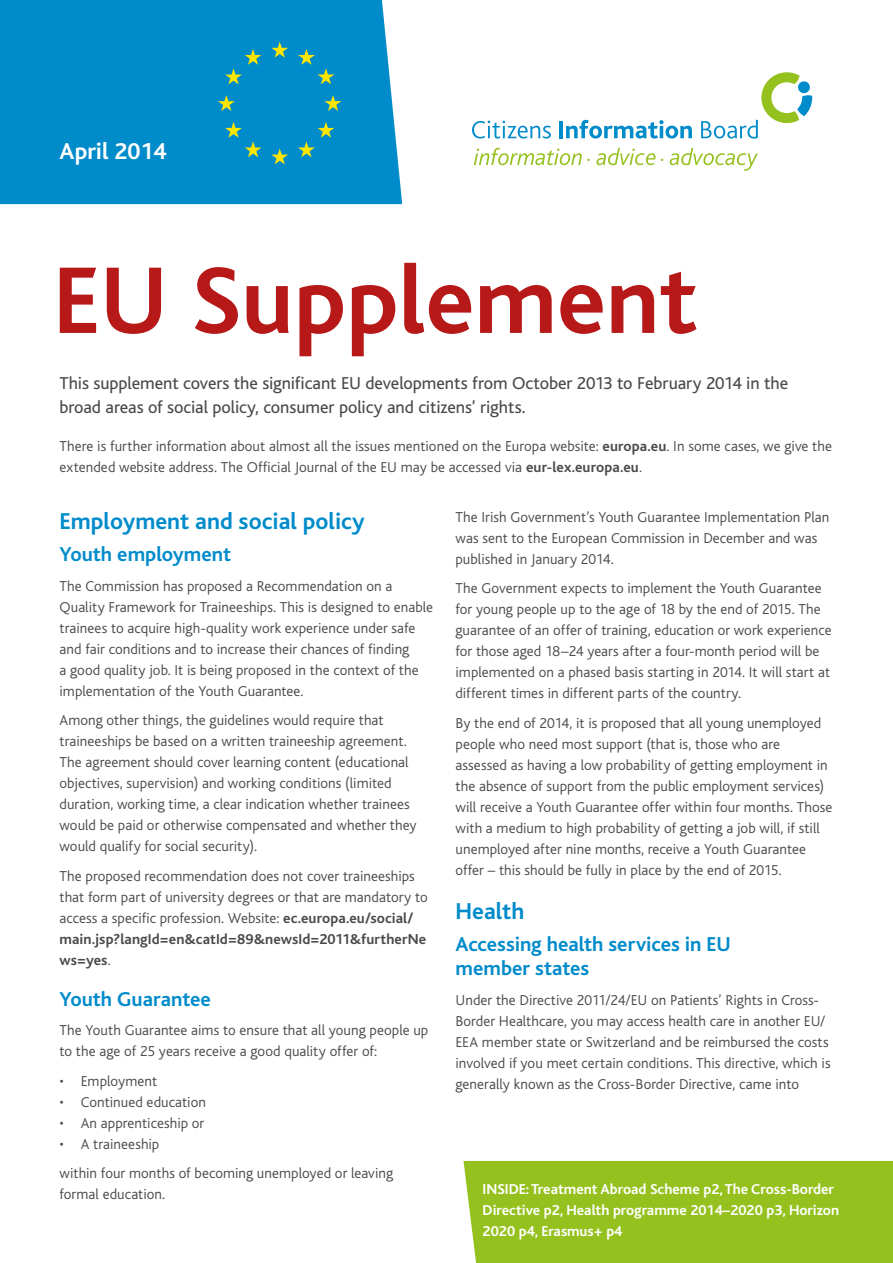
<style>
.page{position:relative;width:893px;height:1263px;background:#fff}
.page>*{position:absolute;margin:0;border:0;box-sizing:border-box;transform-origin:0 0}
.Doc_Header{font:700 99px "Bliss";color:#b71918}
.Blue_headline{font:700 24px "Bliss";color:#008bcb}
.t1{font:700 24px "Bliss";color:#fff}
.blue_subheadline{font:700 21px/24px "Bliss";color:#008bcb}
.opening_paragraph{font:18px/24px "Bliss";letter-spacing:-.005em;color:#4a4a49}
.Body_Copy{font:300 15px/21px "Bliss";letter-spacing:.005em;color:#4a4a49}
.bullets{font:300 15px/21px "Bliss";letter-spacing:.005em;color:#4a4a49}
.Inside_copy{font:700 15px/21px "Bliss";color:#fff}
.s1{font-weight:700}
</style>
<div class="page">
<div style="left:463px;top:1161px;width:430px;height:102px;background:#95c11f"></div>
<div style="left:0;top:0;width:402px;height:204px;background:#008bcb"></div>
<svg style="left:596px;top:148px;width:67px;height:17px"></svg>
<svg style="left:670px;top:148px;width:88px;height:23px"></svg>
<svg style="left:474px;top:148px;width:116px;height:17px"></svg>
<svg style="left:472px;top:121px;width:79px;height:18px"></svg>
<hr style="left:559px;top:121px;width:4px;height:17px;background:#008bcb">
<svg style="left:566px;top:120px;width:126px;height:19px"></svg>
<svg style="left:701px;top:72px;width:111px;height:67px"></svg>
<svg style="left:271px;top:42px;width:17px;height:16px"></svg>
<svg style="left:225px;top:49px;width:36px;height:35px"></svg>
<svg style="left:218px;top:95px;width:17px;height:16px"></svg>
<svg style="left:225px;top:122px;width:36px;height:35px"></svg>
<svg style="left:271px;top:148px;width:17px;height:16px"></svg>
<svg style="left:298px;top:122px;width:36px;height:35px"></svg>
<svg style="left:325px;top:95px;width:16px;height:16px"></svg>
<svg style="left:298px;top:49px;width:36px;height:35px"></svg>
<p class="t1" style="left:60px;top:138px;width:108px">April 2014</p>
<h1 class="Doc_Header" style="left:53px;top:249px;width:646px">EU Supplement</h1>
<p class="opening_paragraph" style="left:60px;top:371px;width:730px">This supplement covers the significant EU developments from October 2013 to February 2014 in the broad areas of social policy, consumer policy and citizens’ rights.</p>
<p class="Body_Copy" style="left:60px;top:435px;width:774px">There is further information about almost all the issues mentioned on the Europa website: <span class="s1">europa.eu</span>. In some cases, we give the extended website address. The Official Journal of the EU may be accessed via <span class="s1">eur-lex.europa.eu</span>.</p>
<h1 class="Blue_headline" style="left:60px;top:508px;width:307px">Employment and social policy</h1>
<h2 class="blue_subheadline" style="left:60px;top:543px;width:173px">Youth employment</h2>
<p class="Body_Copy" style="left:60px;top:575px;width:375px">The Commission has proposed a Recommendation on a Quality Framework for Traineeships. This is designed to enable trainees to acquire high-quality work experience under safe and fair conditions and to increase their chances of finding<br>a good quality job. It is being proposed in the context of the implementation of the Youth Guarantee.</p>
<p class="Body_Copy" style="left:60px;top:710px;width:359px">Among other things, the guidelines would require that traineeships be based on a written traineeship agreement.<br>The agreement should cover learning content (educational objectives, supervision) and working conditions (limited duration, working time, a clear indication whether trainees would be paid or otherwise compensated and whether they would qualify for social security).</p>
<p class="Body_Copy" style="left:60px;top:865px;width:370px">The proposed recommendation does not cover traineeships that form part of university degrees or that are mandatory to access a specific profession. Website: <span class="s1">ec.europa.eu/social/ main.jsp?langId=en&amp;catId=89&amp;newsId=2011&amp;furtherNe ws=yes</span>.</p>
<h2 class="blue_subheadline" style="left:60px;top:987px;width:153px">Youth Guarantee</h2>
<p class="Body_Copy" style="left:60px;top:1020px;width:370px">The Youth Guarantee aims to ensure that all young people up to the age of 25 years receive a good quality offer of:</p>
<p class="bullets" style="left:60px;top:1070px;width:99px">• Employment</p>
<p class="bullets" style="left:60px;top:1091px;width:148px">• Continued education</p>
<p class="bullets" style="left:60px;top:1112px;width:146px">• An apprenticeship or</p>
<p class="bullets" style="left:60px;top:1133px;width:101px">• A traineeship</p>
<p class="bullets" style="left:60px;top:1163px;width:335px">within four months of becoming unemployed or leaving formal education.</p>
<p class="Body_Copy" style="left:455px;top:507px;width:375px">The Irish Government’s Youth Guarantee Implementation Plan was sent to the European Commission in December and was published in January 2014.</p>
<p class="Body_Copy" style="left:455px;top:578px;width:378px">The Government expects to implement the Youth Guarantee for young people up to the age of 18 by the end of 2015. The guarantee of an offer of training, education or work experience for those aged 18–24 years after a four-month period will be implemented on a phased basis starting in 2014. It will start at different times in different parts of the country.</p>
<p class="Body_Copy" style="left:455px;top:713px;width:378px">By the end of 2014, it is proposed that all young unemployed people who need most support (that is, those who are assessed as having a low probability of getting employment in the absence of support from the public employment services) will receive a Youth Guarantee offer within four months. Those with a medium to high probability of getting a job will, if still unemployed after nine months, receive a Youth Guarantee offer – this should be fully in place by the end of 2015.</p>
<h1 class="Blue_headline" style="left:455px;top:898px;width:70px">Health</h1>
<h2 class="blue_subheadline" style="left:455px;top:933px;width:277px">Accessing health services in EU member states</h2>
<p class="Body_Copy" style="left:455px;top:990px;width:377px">Under the Directive 2011/24/EU on Patients’ Rights in Cross-Border Healthcare, you may access health care in another EU/ EEA member state or Switzerland and be reimbursed the costs involved if you meet certain conditions. This directive, which is generally known as the Cross-Border Directive, came into</p>
<p class="Inside_copy" style="left:483px;top:1178px;width:358px">INSIDE: Treatment Abroad Scheme p2, The Cross-Border<br>Directive p2, Health programme 2014–2020 p3, Horizon<br>2020 p4, Erasmus+ p4</p>
</div>
